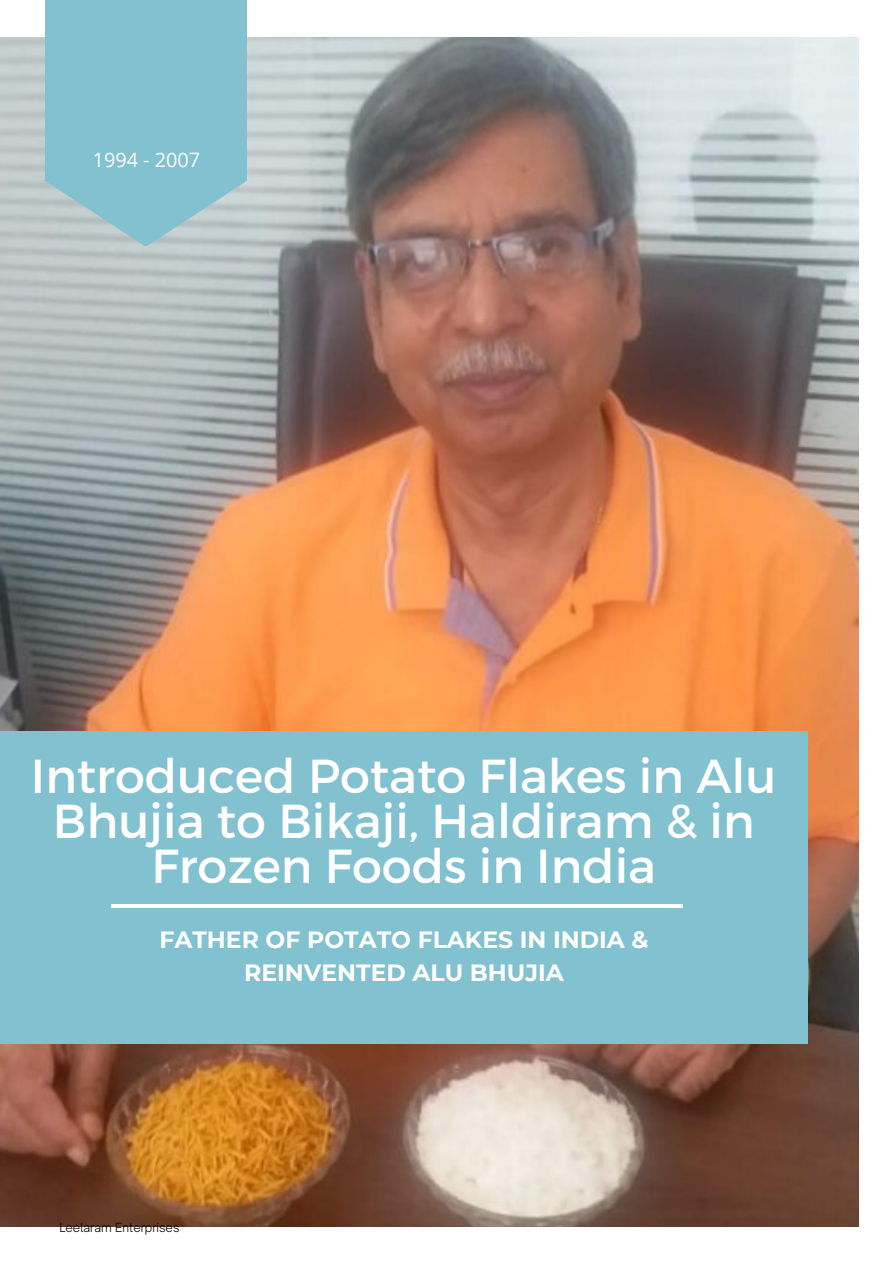
<style>
.page{position:relative;width:894px;height:1264px;background:#fff}
.page>*{position:absolute;margin:0;border:0;box-sizing:border-box;transform-origin:0 0}
.t1{font:47.55px/45px "Montserrat";color:#fff;text-align:center}
.t2{font:700 23.55px/33.8px "Montserrat";color:#fff;text-align:center}
.t3{font:19.8px "Open Sans";color:#fff}
.t4{font:300 12px "Open Sauce One";color:#000}
</style>
<div class="page">
<img style="left:0;top:37px;width:858px;height:1189px">
<div style="left:0;top:731px;width:807px;height:312px;background:#82c1cf"></div>
<hr style="left:111px;top:904px;width:571px;height:3px;background:#fff">
<div style="left:45px;top:0;width:202px;height:181px;background:#82c1cf"></div>
<svg style="left:45px;top:181px;width:202px;height:64px;background:#9fc4cc"></svg>
<p class="t3" style="left:93px;top:146px;width:109px">1994 - 2007</p>
<p class="t1" style="left:31px;top:751px;width:747px">Introduced Potato Flakes in Alu<br>Bhujia to Bikaji, Haldiram &amp; in<br>Frozen Foods in India</p>
<p class="t2" style="left:159px;top:922px;width:490px">FATHER OF POTATO FLAKES IN INDIA &amp;<br>REINVENTED ALU BHUJIA</p>
<p class="t4" style="left:59px;top:1220px;width:122px">Leelaram Enterprises</p>
</div>
